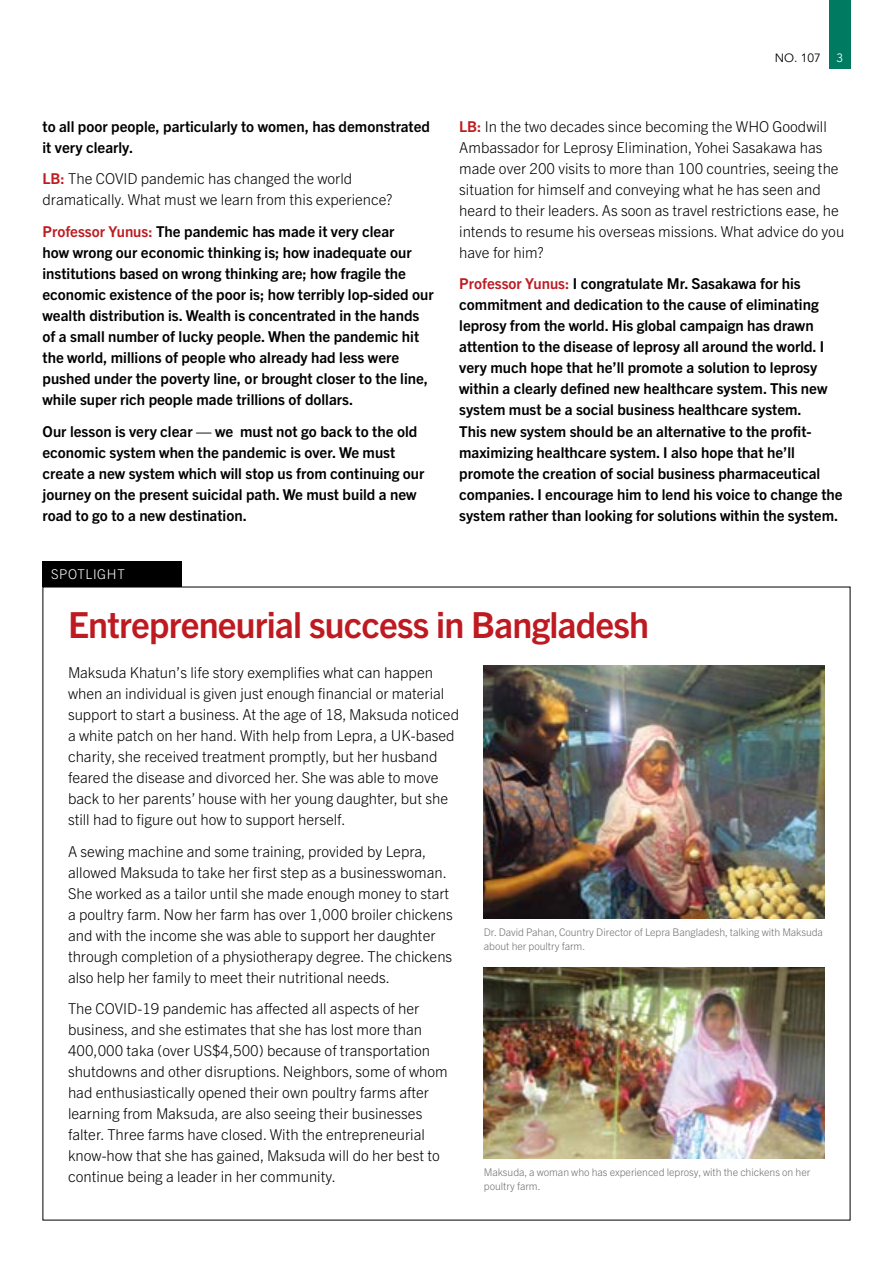
<style>
.page{position:relative;width:893px;height:1263px;background:#fff}
.page>*{position:absolute;margin:0;border:0;box-sizing:border-box;transform-origin:0 0}
.t1{font:700 36px "Trade Gothic Next LT Pro";letter-spacing:-.02em;color:#bd1b21}
.t2{font:300 15px/21px "Trade Gothic Next LT Pro";color:#000}
.t3{font:700 15px/21px "Trade Gothic Next LT Pro";color:#000}
.t4{font:300 13.5px "Trade Gothic Next LT Pro";letter-spacing:.05em;color:#fff}
.t5{font:12px "Avenir";color:#000}
.t6{font:12px "Avenir";color:#fff}
.t7{font:300 10.5px/13.5px "Trade Gothic Next LT Pro";letter-spacing:-.005em;color:#727171}
.s1{font-weight:700;color:#bd1b21}
.s2{color:#bd1b21}
</style>
<div class="page">
<div style="left:829px;top:0;width:21px;height:68px;background:#007a61"></div>
<div style="left:43px;top:561px;width:139px;height:26px;background:#000"></div>
<img style="left:484px;top:665px;width:341px;height:253px">
<img style="left:484px;top:967px;width:341px;height:192px">
<p class="t3" style="left:43px;top:115px;width:389px">to all poor people, particularly to women, has demonstrated it very clearly.</p>
<p class="t2" style="left:43px;top:168px;width:352px"><span class="s1">LB:</span> The COVID pandemic has changed the world dramatically. What must we learn from this experience?</p>
<p class="t3" style="left:43px;top:220px;width:393px"><span class="s2">Professor Yunus:</span> The pandemic has made it very clear<br>how wrong our economic thinking is; how inadequate our institutions based on wrong thinking are; how fragile the economic existence of the poor is; how terribly lop-sided our wealth distribution is. Wealth is concentrated in the hands of a small number of lucky people. When the pandemic hit the world, millions of people who already had less were pushed under the poverty line, or brought closer to the line, while super rich people made trillions of dollars.</p>
<p class="t3" style="left:43px;top:419px;width:383px">Our lesson is very clear — we must not go back to the old economic system when the pandemic is over. We must create a new system which will stop us from continuing our journey on the present suicidal path. We must build a new road to go to a new destination.</p>
<p class="t4" style="left:51px;top:564px;width:75px">SPOTLIGHT</p>
<p class="t5" style="left:775px;top:51px;width:48px">NO. 107</p>
<p class="t6" style="left:836px;top:51px;width:8px">3</p>
<p class="t2" style="left:459px;top:115px;width:386px"><span class="s1">LB:</span> In the two decades since becoming the WHO Goodwill Ambassador for Leprosy Elimination, Yohei Sasakawa has made over 200 visits to more than 100 countries, seeing the situation for himself and conveying what he has seen and heard to their leaders. As soon as travel restrictions ease, he intends to resume his overseas missions. What advice do you have for him?</p>
<p class="t3" style="left:459px;top:272px;width:385px"><span class="s2">Professor Yunus:</span> I congratulate Mr. Sasakawa for his commitment and dedication to the cause of eliminating leprosy from the world. His global campaign has drawn attention to the disease of leprosy all around the world. I very much hope that he’ll promote a solution to leprosy within a clearly defined new healthcare system. This new system must be a social business healthcare system.<br>This new system should be an alternative to the profit&shy;maximizing healthcare system. I also hope that he’ll promote the creation of social business pharmaceutical companies. I encourage him to lend his voice to change the system rather than looking for solutions within the system.</p>
<h1 class="t1" style="left:68px;top:600px;width:583px">Entrepreneurial success in Bangladesh</h1>
<p class="t2" style="left:68px;top:661px;width:393px">Maksuda Khatun’s life story exemplifies what can happen when an individual is given just enough financial or material support to start a business. At the age of 18, Maksuda noticed a white patch on her hand. With help from Lepra, a UK-based charity, she received treatment promptly, but her husband feared the disease and divorced her. She was able to move back to her parents’ house with her young daughter, but she still had to figure out how to support herself.</p>
<p class="t2" style="left:68px;top:840px;width:386px">A sewing machine and some training, provided by Lepra, allowed Maksuda to take her first step as a businesswoman.<br>She worked as a tailor until she made enough money to start a poultry farm. Now her farm has over 1,000 broiler chickens and with the income she was able to support her daughter through completion of a physiotherapy degree. The chickens also help her family to meet their nutritional needs.</p>
<p class="t2" style="left:68px;top:997px;width:381px">The COVID-19 pandemic has affected all aspects of her business, and she estimates that she has lost more than 400,000 taka (over US$4,500) because of transportation shutdowns and other disruptions. Neighbors, some of whom had enthusiastically opened their own poultry farms after learning from Maksuda, are also seeing their businesses falter. Three farms have closed. With the entrepreneurial know-how that she has gained, Maksuda will do her best to continue being a leader in her community.</p>
<p class="t7" style="left:484px;top:925px;width:341px">Dr. David Pahan, Country Director of Lepra Bangladesh, talking with Maksuda about her poultry farm.</p>
<p class="t7" style="left:484px;top:1165px;width:328px">Maksuda, a woman who has experienced leprosy, with the chickens on her poultry farm.</p>
</div>
